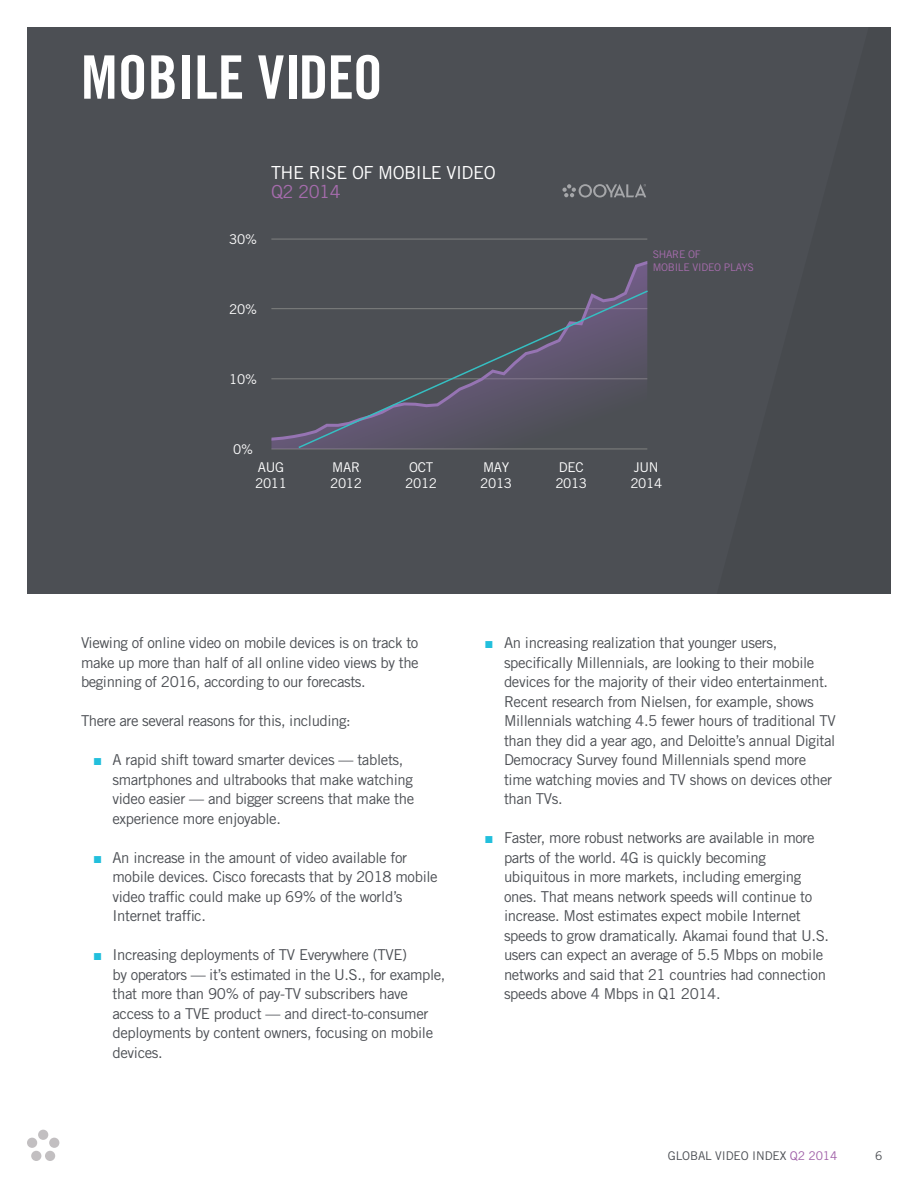
<style>
.page{position:relative;width:918px;height:1188px;background:#fff}
.page>*{position:absolute;margin:0;border:0;box-sizing:border-box;transform-origin:0 0}
.Section_Title{font:60px "Trade Gothic Bold Cond Twenty";color:#fff}
.t1{font:18px/19.5px "Trade Gothic";letter-spacing:-.025em;color:#fff}
.Paragraph{font:15px/19.5px "Trade Gothic";letter-spacing:-.025em;color:#4c4f54}
.t2{font:13.5px/16.2px "Trade Gothic";letter-spacing:-.025em;color:#fff}
.t3{font:12px "Trade Gothic";letter-spacing:-.01em;color:#4c4f54}
.t4{font:10.5px/12.6px "Trade Gothic";letter-spacing:-.025em;color:#a66cad}
.s1{color:#a66cad}
.s2{font-family:"Arial";color:#22bfdc}
.s3{color:#9f5fa7}
</style>
<div class="page">
<div style="left:38px;top:1130px;width:10px;height:10px;background:#c2bfc1;border-radius:50%"></div>
<div style="left:27px;top:1138px;width:10px;height:10px;background:#c2bfc1;border-radius:50%"></div>
<div style="left:31px;top:1151px;width:10px;height:10px;background:#c2bfc1;border-radius:50%"></div>
<div style="left:45px;top:1151px;width:10px;height:10px;background:#c2bfc1;border-radius:50%"></div>
<div style="left:49px;top:1138px;width:10px;height:10px;background:#c2bfc1;border-radius:50%"></div>
<div style="left:27px;top:27px;width:690px;height:567px;background:#4c4f54"></div>
<div style="left:717px;top:27px;width:174px;height:567px;background:#474a4e"></div>
<svg style="left:562px;top:184px;width:84px;height:14px"></svg>
<hr style="left:271px;top:449px;width:376px;height:1px;background:#808180">
<hr style="left:271px;top:239px;width:376px;height:1px;background:#808180">
<div style="left:271px;top:261px;width:376px;height:180px;background:#4c4f54"></div>
<svg style="left:297px;top:289px;width:353px;height:160px;background:#53535f"></svg>
<p class="Section_Title" style="left:81px;top:41px;width:303px">MOBILE VIDEO</p>
<p class="t2" style="left:229px;top:231px;width:29px">30%</p>
<p class="t1" style="left:271px;top:162px;width:226px">THE RISE OF MOBILE VIDEO<br><span class="s1">Q2 2014</span></p>
<p class="t2" style="left:229px;top:301px;width:29px">20%</p>
<p class="t2" style="left:229px;top:371px;width:29px">10%</p>
<p class="t2" style="left:233px;top:441px;width:21px">0%</p>
<p class="t4" style="left:653px;top:248px;width:103px">SHARE OF<br>MOBILE VIDEO PLAYS</p>
<p class="t2" style="left:255px;top:459px;width:33px">AUG<br>2011</p>
<p class="t2" style="left:480px;top:459px;width:33px">MAY<br>2013</p>
<p class="t2" style="left:555px;top:459px;width:33px">DEC<br>2013</p>
<p class="t2" style="left:630px;top:459px;width:33px">JUN<br>2014</p>
<p class="t2" style="left:405px;top:459px;width:33px">OCT<br>2012</p>
<p class="t2" style="left:330px;top:459px;width:33px">MAR<br>2012</p>
<p class="Paragraph" style="left:81px;top:633px;width:339px;text-align:justify">Viewing of online video on mobile devices is on track to make up more than half of all online video views by the beginning of 2016, according to our forecasts.</p>
<p class="Paragraph" style="left:81px;top:711px;width:271px">There are several reasons for this, including:</p>
<p class="Paragraph" style="left:112px;top:750px;width:303px;text-indent:-20px"><span class="s2">■</span> A rapid shift toward smarter devices — tablets, smartphones and ultrabooks that make watching video easier — and bigger screens that make the experience more enjoyable.</p>
<p class="Paragraph" style="left:112px;top:847px;width:327px;text-indent:-20px"><span class="s2">■</span> An increase in the amount of video available for mobile devices. Cisco forecasts that by 2018 mobile video traffic could make up 69% of the world’s Internet traffic.</p>
<p class="Paragraph" style="left:112px;top:945px;width:335px;text-indent:-20px"><span class="s2">■</span> Increasing deployments of TV Everywhere (TVE)<br>by operators — it’s estimated in the U.S., for example, that more than 90% of pay-TV subscribers have access to a TVE product — and direct-to-consumer deployments by content owners, focusing on mobile devices.</p>
<p class="Paragraph" style="left:504px;top:633px;width:333px;text-indent:-20px"><span class="s2">■</span> An increasing realization that younger users, specifically Millennials, are looking to their mobile devices for the majority of their video entertainment.<br>Recent research from Nielsen, for example, shows Millennials watching 4.5 fewer hours of traditional TV than they did a year ago, and Deloitte’s annual Digital Democracy Survey found Millennials spend more time watching movies and TV shows on devices other than TVs.</p>
<p class="Paragraph" style="left:504px;top:828px;width:327px;text-indent:-20px"><span class="s2">■</span> Faster, more robust networks are available in more parts of the world. 4G is quickly becoming ubiquitous in more markets, including emerging ones. That means network speeds will continue to increase. Most estimates expect mobile Internet speeds to grow dramatically. Akamai found that U.S. users can expect an average of 5.5 Mbps on mobile networks and said that 21 countries had connection speeds above 4 Mbps in Q1 2014.</p>
<p class="t3" style="left:668px;top:1148px;width:171px">GLOBAL VIDEO INDEX <span class="s3">Q2 2014</span></p>
<p class="t3" style="left:875px;top:1148px;width:9px">6</p>
</div>
